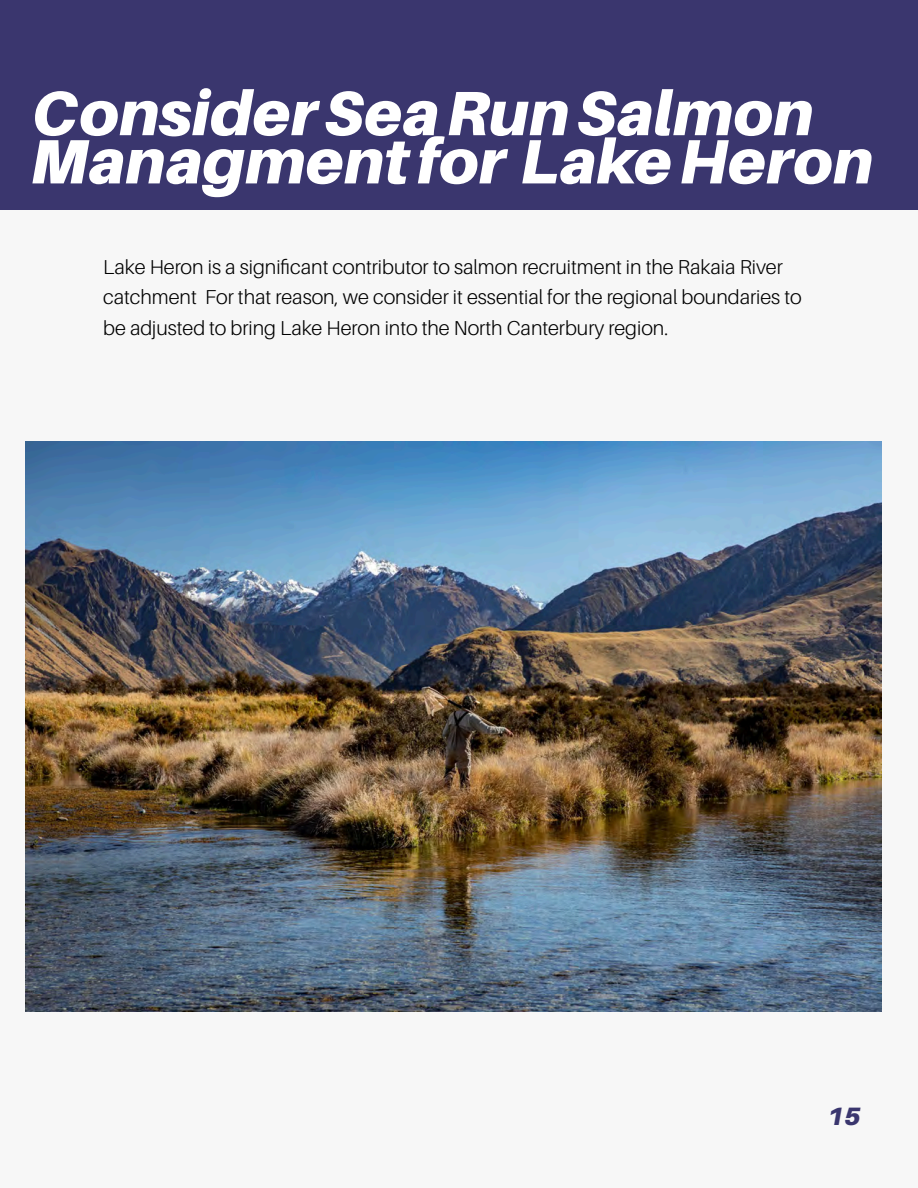
<style>
.page{position:relative;width:918px;height:1188px;background:#f7f7f7}
.page>*{position:absolute;margin:0;border:0;box-sizing:border-box;transform-origin:0 0}
.t1{font:italic 900 62.7px/48.3px "Aileron";color:#fff}
.t2{font:italic 900 25.2px "Aileron";color:#3a366e}
.t3{font:300 20.1px/30.3px "Aileron";color:#000}
</style>
<div class="page">
<div style="left:0;top:0;width:918px;height:210px;background:#3a366e"></div>
<img style="left:25px;top:441px;width:856px;height:571px">
<h1 class="t1" style="left:31px;top:89px;width:844px">Consider Sea Run Salmon<br>Managment for Lake Heron</h1>
<p class="t3" style="left:103px;top:252px;width:700px">Lake Heron is a significant contributor to salmon recruitment in the Rakaia River catchment For that reason, we consider it essential for the regional boundaries to be adjusted to bring Lake Heron into the North Canterbury region.</p>
<p class="t2" style="left:828px;top:1102px;width:35px">15</p>
</div>
